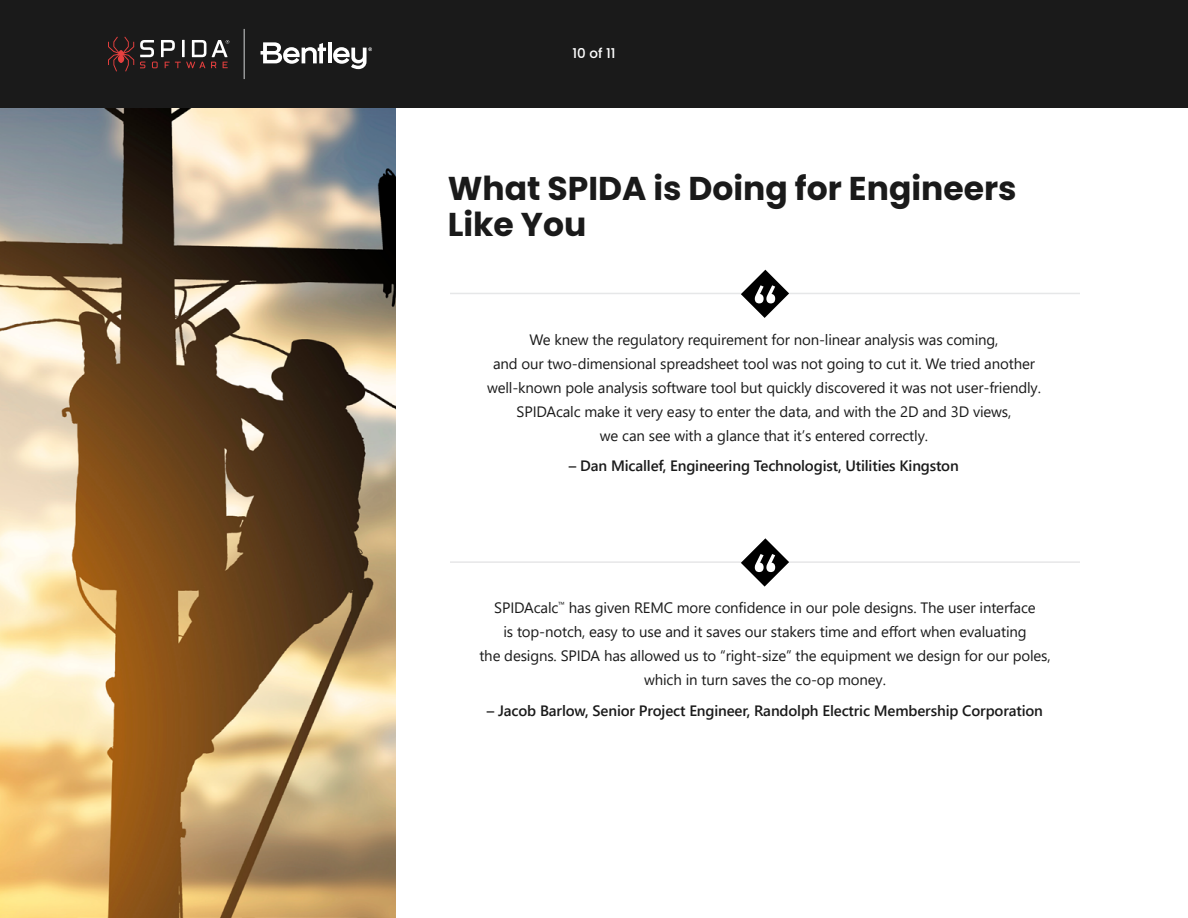
<style>
.page{position:relative;width:1188px;height:918px;background:#fff}
.page>*{position:absolute;margin:0;border:0;box-sizing:border-box;transform-origin:0 0}
.t1{font:700 33px/36px "Poppins";color:#1a1a1a}
.t2{font:15px/24px "Segoe UI";letter-spacing:-.01em;color:#1a1a1a;text-align:center}
.t3{font:600 15px "Segoe UI";letter-spacing:-.01em;color:#1a1a1a}
.t4{font:500 13.5px "Poppins";color:#fff}
</style>
<div class="page">
<div style="left:0;top:0;width:1188px;height:108px;background:#1a1a1a"></div>
<hr style="left:244px;top:29px;width:1px;height:50px;background:#d1d3d4">
<svg style="left:261px;top:42px;width:65px;height:22px"></svg>
<hr style="left:328px;top:42px;width:3px;height:21px;background:#fff">
<svg style="left:333px;top:47px;width:39px;height:22px"></svg>
<svg style="left:108px;top:37px;width:26px;height:34px"></svg>
<svg style="left:140px;top:40px;width:89px;height:28px"></svg>
<hr style="left:450px;top:293px;width:630px;height:1px;background:#e6e7e8">
<svg style="left:741px;top:270px;width:48px;height:48px"></svg>
<hr style="left:450px;top:561px;width:630px;height:2px;background:#e6e7e8">
<svg style="left:741px;top:538px;width:48px;height:49px"></svg>
<img style="left:0;top:108px;width:396px;height:810px">
<p class="t4" style="left:573px;top:46px;width:44px">10 of 11</p>
<h1 class="t1" style="left:448px;top:170px;width:570px">What SPIDA is Doing for Engineers<br>Like You</h1>
<p class="t2" style="left:487px;top:326px;width:555px">We knew the regulatory requirement for non-linear analysis was coming,<br>and our two-dimensional spreadsheet tool was not going to cut it. We tried another well-known pole analysis software tool but quickly discovered it was not user-friendly.<br>SPIDAcalc make it very easy to enter the data, and with the 2D and 3D views,<br>we can see with a glance that it’s entered correctly.</p>
<p class="t3" style="left:569px;top:452px;width:391px">– Dan Micallef, Engineering Technologist, Utilities Kingston</p>
<p class="t2" style="left:479px;top:595px;width:573px">SPIDAcalc<sup>™</sup> has given REMC more confidence in our pole designs. The user interface<br>is top-notch, easy to use and it saves our stakers time and effort when evaluating<br>the designs. SPIDA has allowed us to “right-size” the equipment we design for our poles, which in turn saves the co-op money.</p>
<p class="t3" style="left:487px;top:697px;width:558px">– Jacob Barlow, Senior Project Engineer, Randolph Electric Membership Corporation</p>
</div>
